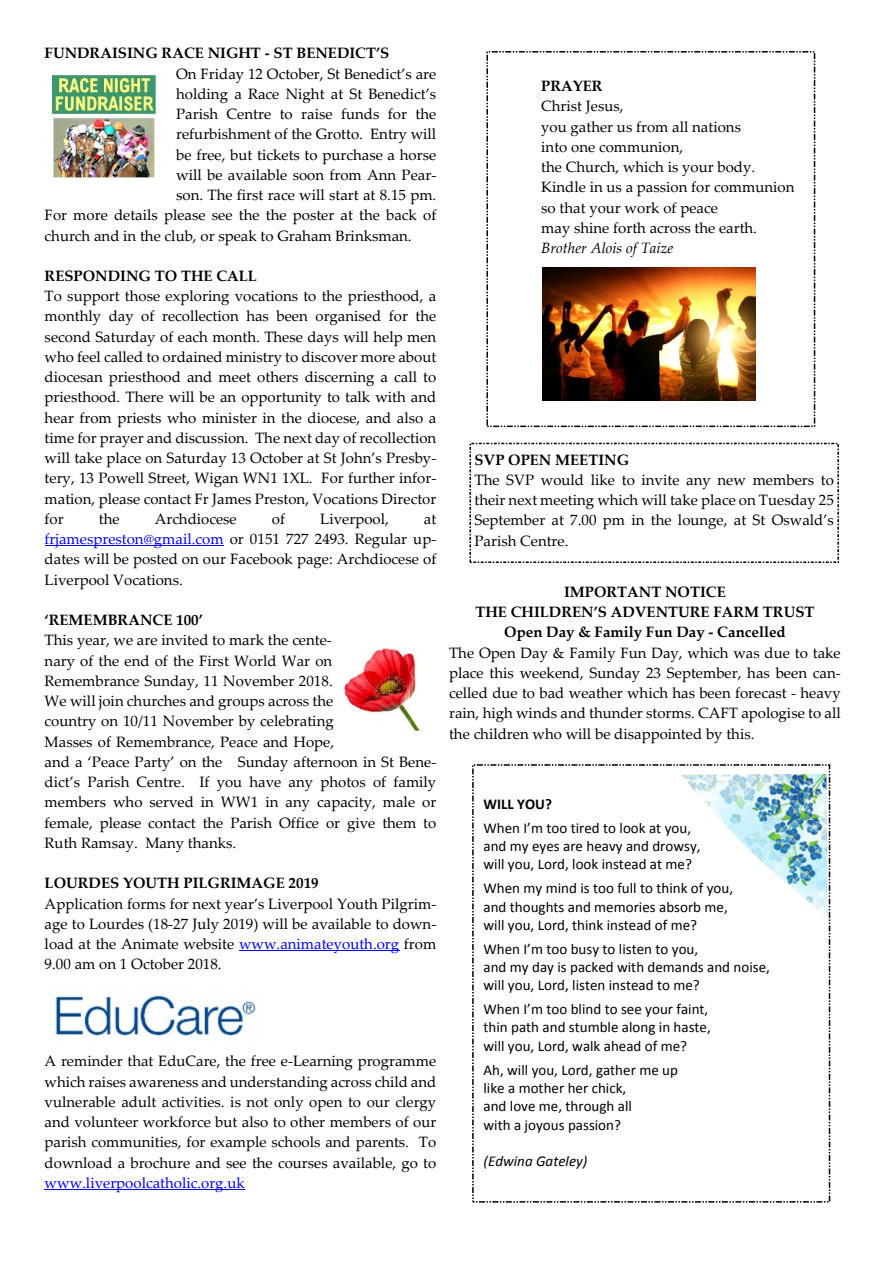
<style>
.page{position:relative;width:893px;height:1263px;background:#fff}
.page>*{position:absolute;margin:0;border:0;box-sizing:border-box;transform-origin:0 0}
.t1{font:15px/20.2px "Palatino Linotype";color:#000;text-align:justify}
.t2{font:15px/18.3px "Calibri";color:#000}
.t3{font:700 15px/20.2px "Palatino Linotype";color:#000;text-align:center}
.t4{font:15px "Palatino Linotype";color:#00f}
.t5{font:italic 15px "Palatino Linotype";color:#000}
.t6{font:italic 15px "Calibri";color:#000}
.t7{font:700 15px "Calibri";color:#000}
.s1{color:#00f}
</style>
<div class="page">
<img style="left:681px;top:774px;width:146px;height:143px">
<hr style="left:45px;top:545px;width:179px;height:1px;background:#00f">
<hr style="left:239px;top:950px;width:160px;height:1px;background:#00f">
<hr style="left:45px;top:1189px;width:200px;height:1px;background:#00f">
<img style="left:343px;top:648px;width:78px;height:83px">
<div style="left:472px;top:764px;width:358px;height:438px;border:2px dashed #000"></div>
<img style="left:51px;top:74px;width:106px;height:105px">
<div style="left:486px;top:51px;width:329px;height:376px;border:2px dashed #000"></div>
<img style="left:543px;top:267px;width:212px;height:134px">
<img style="left:49px;top:989px;width:207px;height:47px">
<p class="t3" style="left:45px;top:45px;width:346px">FUNDRAISING RACE NIGHT - ST BENEDICT’S</p>
<p class="t1" style="left:176px;top:65px;width:262px">On Friday 12 October, St Benedict’s are</p>
<p class="t1" style="left:176px;top:85px;width:262px">holding a Race Night at St Benedict’s</p>
<p class="t1" style="left:176px;top:106px;width:262px">Parish Centre to raise funds for the</p>
<p class="t1" style="left:176px;top:126px;width:262px">refurbishment of the Grotto. Entry will</p>
<p class="t1" style="left:176px;top:146px;width:262px">be free, but tickets to purchase a horse</p>
<p class="t1" style="left:176px;top:166px;width:262px">will be available soon from Ann Pear-</p>
<p class="t1" style="left:176px;top:187px;width:262px">son. The first race will start at 8.15 pm.</p>
<p class="t1" style="left:45px;top:207px;width:393px">For more details please see the the poster at the back of</p>
<p class="t1" style="left:45px;top:227px;width:368px">church and in the club, or speak to Graham Brinksman.</p>
<p class="t3" style="left:45px;top:267px;width:214px">RESPONDING TO THE CALL</p>
<p class="t1" style="left:45px;top:288px;width:393px">To support those exploring vocations to the priesthood, a monthly day of recollection has been organised for the second Saturday of each month. These days will help men who feel called to ordained ministry to discover more about diocesan priesthood and meet others discerning a call to priesthood. There will be an opportunity to talk with and hear from priests who minister in the diocese, and also a time for prayer and discussion. The next day of recollection will take place on Saturday 13 October at St John’s Presby&shy;tery, 13 Powell Street, Wigan WN1 1XL. For further infor&shy;mation, please contact Fr James Preston, Vocations Director for</p>
<p class="t1" style="left:99px;top:510px;width:22px">the</p>
<p class="t1" style="left:155px;top:510px;width:84px">Archdiocese</p>
<p class="t1" style="left:272px;top:510px;width:15px">of</p>
<p class="t1" style="left:320px;top:510px;width:70px">Liverpool,</p>
<p class="t1" style="left:45px;top:510px;width:393px;text-indent:379px">at <span class="s1">frjamespreston@gmail.com</span> or 0151 727 2493. Regular up&shy;dates will be posted on our Facebook page: Archdiocese of Liverpool Vocations.</p>
<p class="t3" style="left:45px;top:612px;width:160px">‘REMEMBRANCE 100’</p>
<p class="t1" style="left:45px;top:632px;width:393px;text-align:left">This year, we are invited to mark the cente-<br>nary of the end of the First World War on<br>Remembrance Sunday, 11 November 2018.<br>We will join churches and groups across the<br>country on 10/11 November by celebrating<br>Masses of Remembrance, Peace and Hope,<br>and a ‘Peace Party’ on the Sunday afternoon in St Bene&shy;dict’s Parish Centre. If you have any photos of family members who served in WW1 in any capacity, male or female, please contact the Parish Office or give them to Ruth Ramsay. Many thanks.</p>
<p class="t3" style="left:45px;top:875px;width:276px">LOURDES YOUTH PILGRIMAGE 2019</p>
<p class="t1" style="left:45px;top:895px;width:393px">Application forms for next year’s Liverpool Youth Pilgrim&shy;age to Lourdes (18-27 July 2019) will be available to down&shy;load at the Animate website <span class="s1">www.animateyouth.org</span> from 9.00 am on 1 October 2018.</p>
<p class="t1" style="left:45px;top:1053px;width:393px">A reminder that EduCare, the free e-Learning programme which raises awareness and understanding across child and vulnerable adult activities. is not only open to our clergy and volunteer workforce but also to other members of our parish communities, for example schools and parents. To download a brochure and see the courses available, go to</p>
<p class="t4" style="left:45px;top:1177px;width:202px">www.liverpoolcatholic.org.uk</p>
<p class="t3" style="left:541px;top:78px;width:63px">PRAYER</p>
<p class="t1" style="left:541px;top:98px;width:255px;text-align:left">Christ Jesus,<br>you gather us from all nations<br>into one communion,<br>the Church, which is your body.<br>Kindle in us a passion for communion so that your work of peace<br>may shine forth across the earth.</p>
<p class="t5" style="left:541px;top:242px;width:133px">Brother Alois of Taize</p>
<p class="t3" style="left:474px;top:451px;width:156px">SVP OPEN MEETING</p>
<p class="t1" style="left:474px;top:471px;width:361px">The SVP would like to invite any new members to their next meeting which will take place on Tuesday 25<br>September at 7.00 pm in the lounge, at St Oswald’s Parish Centre.</p>
<p class="t3" style="left:475px;top:583px;width:341px">IMPORTANT NOTICE<br>THE CHILDREN’S ADVENTURE FARM TRUST<br>Open Day &amp; Family Fun Day - Cancelled</p>
<p class="t1" style="left:449px;top:644px;width:393px">The Open Day &amp; Family Fun Day, which was due to take place this weekend, Sunday 23 September, has been can&shy;celled due to bad weather which has been forecast - heavy rain, high winds and thunder storms. CAFT apologise to all the children who will be disappointed by this.</p>
<p class="t7" style="left:484px;top:798px;width:70px">WILL YOU?</p>
<p class="t2" style="left:484px;top:820px;width:218px">When I’m too tired to look at you, and my eyes are heavy and drowsy, will you, Lord, look instead at me?</p>
<p class="t2" style="left:484px;top:880px;width:251px">When my mind is too full to think of you, and thoughts and memories absorb me, will you, Lord, think instead of me?</p>
<p class="t2" style="left:484px;top:941px;width:288px">When I’m too busy to listen to you,<br>and my day is packed with demands and noise, will you, Lord, listen instead to me?</p>
<p class="t2" style="left:484px;top:1001px;width:229px">When I’m too blind to see your faint, thin path and stumble along in haste, will you, Lord, walk ahead of me?</p>
<p class="t2" style="left:484px;top:1062px;width:196px">Ah, will you, Lord, gather me up like a mother her chick,<br>and love me, through all<br>with a joyous passion?</p>
<p class="t6" style="left:484px;top:1155px;width:105px">(Edwina Gateley)</p>
</div>
